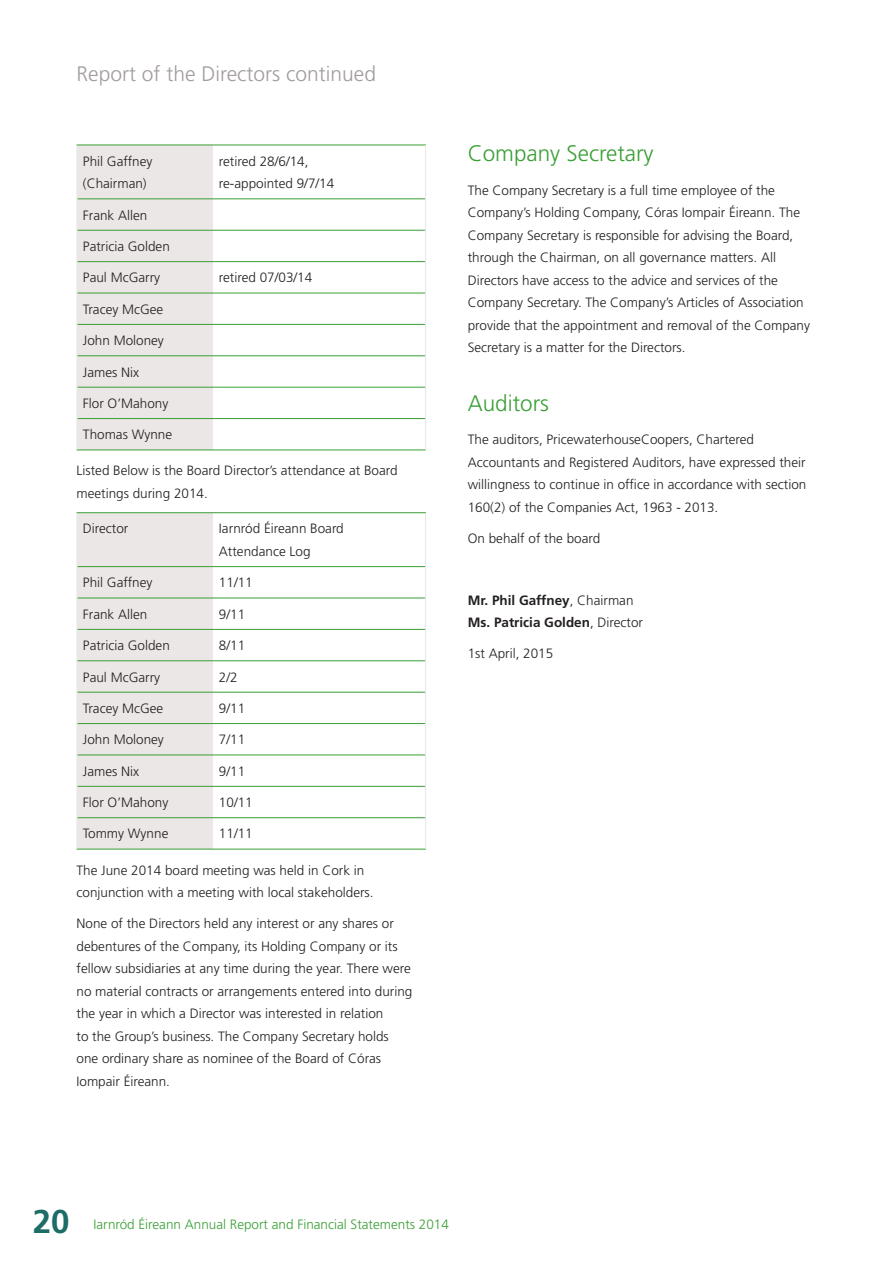
<style>
.page{position:relative;width:893px;height:1263px;background:#fff}
.page>*{position:absolute;margin:0;border:0;box-sizing:border-box;transform-origin:0 0}
.t1{font:700 33px "Frutiger LT Std";color:#1d6c67}
.Sub_1{font:300 22.5px "Frutiger LT Std";color:#399f34}
.continued{font:300 21px "Frutiger LT Std";color:#a29c9b}
.Body__2{font:300 13.5px/22.5px "Frutiger LT Std";color:#231f20}
.t2{font:300 13.5px "Frutiger LT Std";color:#399f34}
.Body__2-2{font:700 13.5px/22.5px "Frutiger LT Std";color:#231f20}
.s1{font-weight:300}
</style>
<div class="page">
<div style="left:78px;top:146px;width:135px;height:304px;background:#eae7e6"></div>
<hr style="left:77px;top:145px;width:136px;height:1px;background:#399f34">
<hr style="left:77px;top:198px;width:136px;height:1px;background:#399f34">
<hr style="left:77px;top:230px;width:136px;height:1px;background:#399f34">
<hr style="left:77px;top:261px;width:136px;height:1px;background:#399f34">
<hr style="left:77px;top:293px;width:136px;height:1px;background:#399f34">
<hr style="left:77px;top:324px;width:136px;height:1px;background:#399f34">
<hr style="left:77px;top:355px;width:136px;height:1px;background:#399f34">
<hr style="left:77px;top:387px;width:136px;height:1px;background:#399f34">
<hr style="left:77px;top:418px;width:136px;height:1px;background:#399f34">
<hr style="left:77px;top:450px;width:136px;height:1px;background:#399f34">
<hr style="left:213px;top:145px;width:213px;height:1px;background:#399f34">
<hr style="left:213px;top:198px;width:212px;height:1px;background:#399f34">
<hr style="left:213px;top:230px;width:212px;height:1px;background:#399f34">
<hr style="left:213px;top:261px;width:212px;height:1px;background:#399f34">
<hr style="left:213px;top:293px;width:212px;height:1px;background:#399f34">
<hr style="left:213px;top:324px;width:212px;height:1px;background:#399f34">
<hr style="left:213px;top:355px;width:212px;height:1px;background:#399f34">
<hr style="left:213px;top:387px;width:212px;height:1px;background:#399f34">
<hr style="left:213px;top:418px;width:212px;height:1px;background:#399f34">
<hr style="left:213px;top:450px;width:213px;height:1px;background:#399f34">
<hr style="left:77px;top:145px;width:1px;height:54px;background:#eae7e6">
<hr style="left:425px;top:145px;width:1px;height:54px;background:#eae7e6">
<hr style="left:77px;top:199px;width:1px;height:31px;background:#eae7e6">
<hr style="left:425px;top:199px;width:1px;height:31px;background:#eae7e6">
<hr style="left:77px;top:230px;width:1px;height:32px;background:#eae7e6">
<hr style="left:425px;top:230px;width:1px;height:32px;background:#eae7e6">
<hr style="left:77px;top:262px;width:1px;height:31px;background:#eae7e6">
<hr style="left:425px;top:262px;width:1px;height:31px;background:#eae7e6">
<hr style="left:77px;top:293px;width:1px;height:31px;background:#eae7e6">
<hr style="left:425px;top:293px;width:1px;height:31px;background:#eae7e6">
<hr style="left:77px;top:324px;width:1px;height:32px;background:#eae7e6">
<hr style="left:425px;top:324px;width:1px;height:32px;background:#eae7e6">
<hr style="left:77px;top:356px;width:1px;height:31px;background:#eae7e6">
<hr style="left:425px;top:356px;width:1px;height:31px;background:#eae7e6">
<hr style="left:77px;top:387px;width:1px;height:32px;background:#eae7e6">
<hr style="left:425px;top:387px;width:1px;height:32px;background:#eae7e6">
<hr style="left:77px;top:419px;width:1px;height:31px;background:#eae7e6">
<hr style="left:425px;top:419px;width:1px;height:31px;background:#eae7e6">
<div style="left:78px;top:513px;width:135px;height:336px;background:#eae7e6"></div>
<hr style="left:77px;top:512px;width:136px;height:1px;background:#399f34">
<hr style="left:77px;top:566px;width:136px;height:1px;background:#399f34">
<hr style="left:77px;top:598px;width:136px;height:1px;background:#399f34">
<hr style="left:77px;top:629px;width:136px;height:1px;background:#399f34">
<hr style="left:77px;top:660px;width:136px;height:1px;background:#399f34">
<hr style="left:77px;top:692px;width:136px;height:1px;background:#399f34">
<hr style="left:77px;top:723px;width:136px;height:1px;background:#399f34">
<hr style="left:77px;top:754px;width:136px;height:1px;background:#399f34">
<hr style="left:77px;top:786px;width:136px;height:1px;background:#399f34">
<hr style="left:77px;top:817px;width:136px;height:1px;background:#399f34">
<hr style="left:77px;top:849px;width:136px;height:1px;background:#399f34">
<hr style="left:213px;top:512px;width:213px;height:1px;background:#399f34">
<hr style="left:213px;top:566px;width:212px;height:1px;background:#399f34">
<hr style="left:213px;top:598px;width:212px;height:1px;background:#399f34">
<hr style="left:213px;top:629px;width:212px;height:1px;background:#399f34">
<hr style="left:213px;top:660px;width:212px;height:1px;background:#399f34">
<hr style="left:213px;top:692px;width:212px;height:1px;background:#399f34">
<hr style="left:213px;top:723px;width:212px;height:1px;background:#399f34">
<hr style="left:213px;top:754px;width:212px;height:1px;background:#399f34">
<hr style="left:213px;top:786px;width:212px;height:1px;background:#399f34">
<hr style="left:213px;top:817px;width:212px;height:1px;background:#399f34">
<hr style="left:213px;top:849px;width:213px;height:1px;background:#399f34">
<hr style="left:77px;top:513px;width:1px;height:54px;background:#eae7e6">
<hr style="left:425px;top:513px;width:1px;height:54px;background:#eae7e6">
<hr style="left:77px;top:567px;width:1px;height:31px;background:#eae7e6">
<hr style="left:425px;top:567px;width:1px;height:31px;background:#eae7e6">
<hr style="left:77px;top:598px;width:1px;height:31px;background:#eae7e6">
<hr style="left:425px;top:598px;width:1px;height:31px;background:#eae7e6">
<hr style="left:77px;top:629px;width:1px;height:32px;background:#eae7e6">
<hr style="left:425px;top:629px;width:1px;height:32px;background:#eae7e6">
<hr style="left:77px;top:661px;width:1px;height:31px;background:#eae7e6">
<hr style="left:425px;top:661px;width:1px;height:31px;background:#eae7e6">
<hr style="left:77px;top:692px;width:1px;height:31px;background:#eae7e6">
<hr style="left:425px;top:692px;width:1px;height:31px;background:#eae7e6">
<hr style="left:77px;top:723px;width:1px;height:32px;background:#eae7e6">
<hr style="left:425px;top:723px;width:1px;height:32px;background:#eae7e6">
<hr style="left:77px;top:755px;width:1px;height:31px;background:#eae7e6">
<hr style="left:425px;top:755px;width:1px;height:31px;background:#eae7e6">
<hr style="left:77px;top:786px;width:1px;height:32px;background:#eae7e6">
<hr style="left:425px;top:786px;width:1px;height:32px;background:#eae7e6">
<hr style="left:77px;top:818px;width:1px;height:31px;background:#eae7e6">
<hr style="left:425px;top:818px;width:1px;height:31px;background:#eae7e6">
<p class="continued" style="left:77px;top:62px;width:301px">Report of the Directors continued</p>
<p class="Body__2" style="left:83px;top:150px;width:71px">Phil Gaffney (Chairman)</p>
<p class="Body__2" style="left:219px;top:150px;width:117px">retired 28/6/14, re-appointed 9/7/14</p>
<p class="Body__2" style="left:83px;top:204px;width:66px">Frank Allen</p>
<p class="Body__2" style="left:83px;top:235px;width:88px">Patricia Golden</p>
<p class="Body__2" style="left:83px;top:267px;width:79px">Paul McGarry</p>
<p class="Body__2" style="left:219px;top:267px;width:95px">retired 07/03/14</p>
<p class="Body__2" style="left:83px;top:298px;width:82px">Tracey McGee</p>
<p class="Body__2" style="left:83px;top:329px;width:83px">John Moloney</p>
<p class="Body__2" style="left:83px;top:361px;width:58px">James Nix</p>
<p class="Body__2" style="left:83px;top:392px;width:87px">Flor O’Mahony</p>
<p class="Body__2" style="left:83px;top:424px;width:91px">Thomas Wynne</p>
<p class="Body__2" style="left:77px;top:460px;width:323px">Listed Below is the Board Director’s attendance at Board meetings during 2014.</p>
<p class="Body__2" style="left:83px;top:518px;width:47px">Director</p>
<p class="Body__2" style="left:219px;top:518px;width:126px">Iarnród Éireann Board<br>Attendance Log</p>
<p class="Body__2" style="left:83px;top:572px;width:71px">Phil Gaffney</p>
<p class="Body__2" style="left:219px;top:572px;width:35px">11/11</p>
<p class="Body__2" style="left:83px;top:603px;width:66px">Frank Allen</p>
<p class="Body__2" style="left:219px;top:603px;width:28px">9/11</p>
<p class="Body__2" style="left:83px;top:634px;width:88px">Patricia Golden</p>
<p class="Body__2" style="left:219px;top:634px;width:28px">8/11</p>
<p class="Body__2" style="left:83px;top:666px;width:79px">Paul McGarry</p>
<p class="Body__2" style="left:219px;top:666px;width:20px">2/2</p>
<p class="Body__2" style="left:83px;top:697px;width:82px">Tracey McGee</p>
<p class="Body__2" style="left:219px;top:697px;width:28px">9/11</p>
<p class="Body__2" style="left:83px;top:729px;width:83px">John Moloney</p>
<p class="Body__2" style="left:219px;top:729px;width:28px">7/11</p>
<p class="Body__2" style="left:83px;top:760px;width:58px">James Nix</p>
<p class="Body__2" style="left:219px;top:760px;width:28px">9/11</p>
<p class="Body__2" style="left:83px;top:791px;width:87px">Flor O’Mahony</p>
<p class="Body__2" style="left:219px;top:791px;width:35px">10/11</p>
<p class="Body__2" style="left:83px;top:823px;width:87px">Tommy Wynne</p>
<p class="Body__2" style="left:219px;top:823px;width:35px">11/11</p>
<p class="Body__2" style="left:77px;top:859px;width:299px">The June 2014 board meeting was held in Cork in conjunction with a meeting with local stakeholders.</p>
<p class="Body__2" style="left:77px;top:912px;width:337px">None of the Directors held any interest or any shares or debentures of the Company, its Holding Company or its fellow subsidiaries at any time during the year. There were no material contracts or arrangements entered into during the year in which a Director was interested in relation<br>to the Group’s business. The Company Secretary holds one ordinary share as nominee of the Board of Córas Iompair Éireann.</p>
<p class="Sub_1" style="left:468px;top:141px;width:187px">Company Secretary</p>
<p class="Body__2" style="left:468px;top:179px;width:344px">The Company Secretary is a full time employee of the Company’s Holding Company, Córas Iompair Éireann. The Company Secretary is responsible for advising the Board, through the Chairman, on all governance matters. All Directors have access to the advice and services of the Company Secretary. The Company’s Articles of Association provide that the appointment and removal of the Company Secretary is a matter for the Directors.</p>
<p class="Sub_1" style="left:468px;top:390px;width:83px">Auditors</p>
<p class="Body__2" style="left:468px;top:428px;width:340px">The auditors, PricewaterhouseCoopers, Chartered Accountants and Registered Auditors, have expressed their willingness to continue in office in accordance with section 160(2) of the Companies Act, 1963 - 2013.</p>
<p class="Body__2" style="left:468px;top:527px;width:134px">On behalf of the board</p>
<p class="Body__2-2" style="left:468px;top:589px;width:177px">Mr. Phil Gaffney<span class="s1">, Chairman<br></span>Ms. Patricia Golden<span class="s1">, Director</span></p>
<p class="Body__2" style="left:468px;top:642px;width:87px">1st April, 2015</p>
<h1 class="t1" style="left:33px;top:1202px;width:38px">20</h1>
<p class="t2" style="left:94px;top:1217px;width:357px">Iarnród Éireann Annual Report and Financial Statements 2014</p>
</div>
